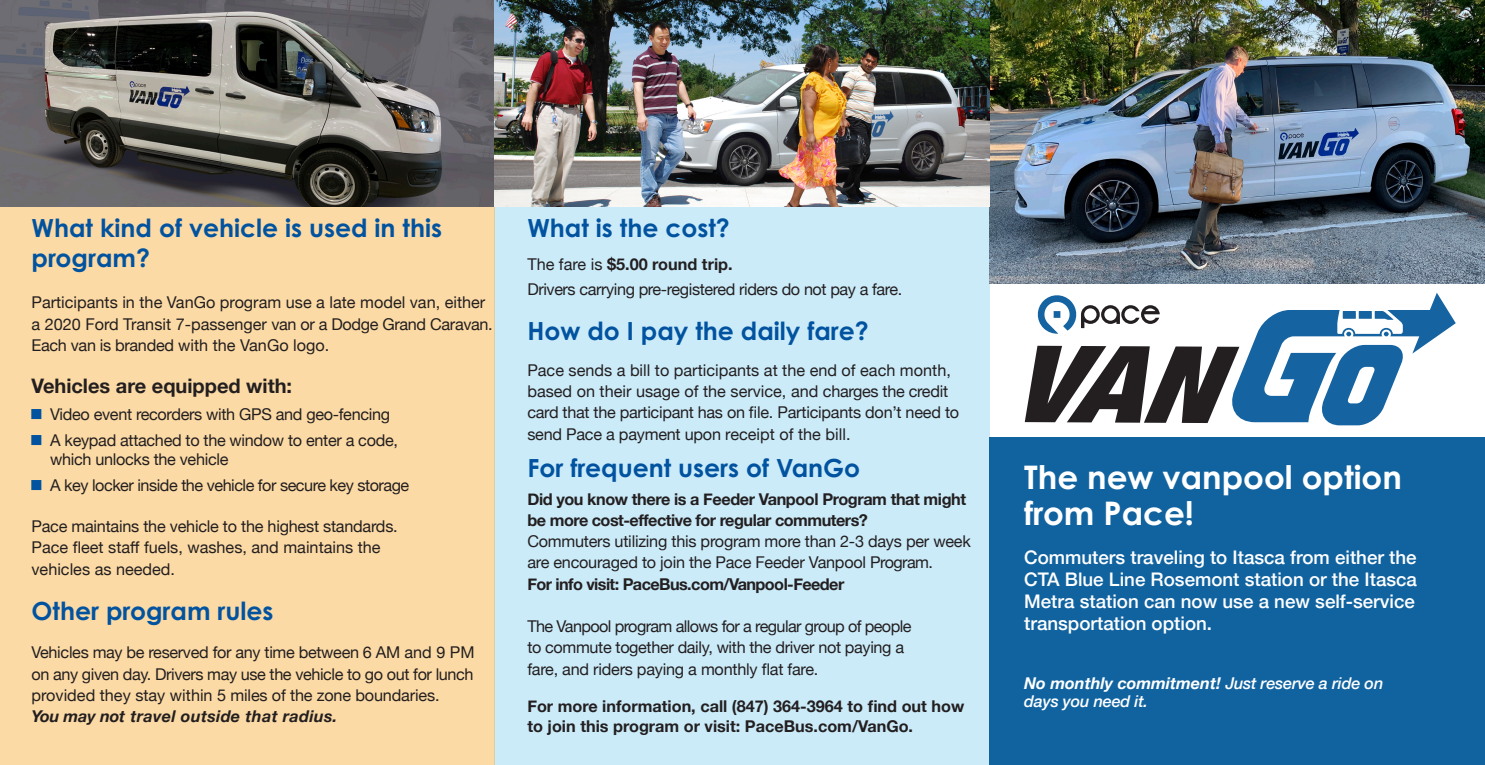
<style>
.page{position:relative;width:1485px;height:765px;background:#fff}
.page>*{position:absolute;margin:0;border:0;box-sizing:border-box;transform-origin:0 0}
.t1{font:700 32.5px/36.5px "Century Gothic Pro";color:#fff}
.t2{font:700 25px/30px "Century Gothic Pro";color:#0153a0}
.t3{font:700 20px "Helvetica Neue";color:#231f20}
.t4{font:500 18.75px/21.9px "Helvetica Neue";color:#fff;text-align:justify}
.t5{font:16.25px/21.2px "Helvetica Neue";letter-spacing:-.015em;color:#231f20}
.t6{font:700 16.25px/20px "Helvetica Neue";color:#231f20}
.t7{font:700 16.25px/21.2px "Helvetica Neue";letter-spacing:-.025em;color:#231f20}
.t8{font:italic 500 16.25px/18.2px "Helvetica Neue";letter-spacing:-.01em;color:#fff}
.t9{font:16.25px "Helvetica Neue";letter-spacing:-.04em;color:#231f20}
.s1{font-weight:700;font-style:italic}
.s2{font-weight:700}
</style>
<div class="page">
<div style="left:494px;top:142px;width:495px;height:623px;background:#cbebf9"></div>
<div style="left:0;top:207px;width:494px;height:558px;background:#fcdaa5"></div>
<img style="left:990px;top:0;width:495px;height:284px">
<svg style="left:1025px;top:293px;width:431px;height:132px"></svg>
<img style="left:0;top:0;width:989px;height:207px">
<div style="left:989px;top:438px;width:496px;height:327px;background:#1163a0"></div>
<p class="t2" style="left:32px;top:213px;width:412px">What kind of vehicle is used in this program?</p>
<p class="t5" style="left:32px;top:293px;width:463px">Participants in the VanGo program use a late model van, either a 2020 Ford Transit 7-passenger van or a Dodge Grand Caravan.<br>Each van is branded with the VanGo logo.</p>
<p class="t3" style="left:32px;top:371px;width:262px">Vehicles are equipped with:</p>
<p class="t5" style="left:50px;top:404px;width:341px">Video event recorders with GPS and geo-fencing</p>
<p class="t5" style="left:50px;top:432px;width:349px;line-height:18.8px">A keypad attached to the window to enter a code, which unlocks the vehicle</p>
<p class="t5" style="left:50px;top:475px;width:361px">A key locker inside the vehicle for secure key storage</p>
<p class="t5" style="left:32px;top:517px;width:368px">Pace maintains the vehicle to the highest standards.<br>Pace fleet staff fuels, washes, and maintains the vehicles as needed.</p>
<p class="t2" style="left:32px;top:595px;width:244px">Other program rules</p>
<p class="t5" style="left:32px;top:643px;width:445px">Vehicles may be reserved for any time between 6 AM and 9 PM on any given day. Drivers may use the vehicle to go out for lunch provided they stay within 5 miles of the zone boundaries.<br><span class="s1">You may not travel outside that radius.</span></p>
<p class="t2" style="left:527px;top:213px;width:204px">What is the cost?</p>
<p class="t5" style="left:527px;top:252px;width:377px;line-height:25px">The fare is <span class="s2">$5.00 round trip.<br></span>Drivers carrying pre-registered riders do not pay a fare.</p>
<p class="t2" style="left:527px;top:315px;width:343px">How do I pay the daily fare?</p>
<p class="t5" style="left:527px;top:360px;width:433px">Pace sends a bill to participants at the end of each month, based on their usage of the service, and charges the credit card that the participant has on file. Participants don’t need to send Pace a payment upon receipt of the bill.</p>
<p class="t2" style="left:527px;top:453px;width:334px">For frequent users of VanGo</p>
<p class="t7" style="left:527px;top:489px;width:440px">Did you know there is a Feeder Vanpool Program that might be more cost-effective for regular commuters?</p>
<p class="t5" style="left:527px;top:532px;width:445px">Commuters utilizing this program more than 2-3 days per week are encouraged to join the Pace Feeder Vanpool Program.<br><span class="s2">For info visit: PaceBus.com/Vanpool-Feeder</span></p>
<p class="t9" style="left:527px;top:615px;width:386px">The Vanpool program allows for a regular group of people</p>
<p class="t5" style="left:527px;top:638px;width:378px">to commute together daily, with the driver not paying a</p>
<p class="t5" style="left:527px;top:659px;width:293px">fare, and riders paying a monthly flat fare.</p>
<p class="t6" style="left:527px;top:697px;width:438px">For more information, call (847) 364-3964 to find out how to join this program or visit: PaceBus.com/VanGo.</p>
<p class="t1" style="left:1024px;top:458px;width:379px">The new vanpool option from Pace!</p>
<p class="t4" style="left:1024px;top:545px;width:394px">Commuters traveling to Itasca from either the CTA Blue Line Rosemont station or the Itasca Metra station can now use a new self-service transportation option.</p>
<p class="t8" style="left:1024px;top:673px;width:361px"><span class="s2">No monthly commitment!</span> Just reserve a ride on days you need it.</p>
</div>
